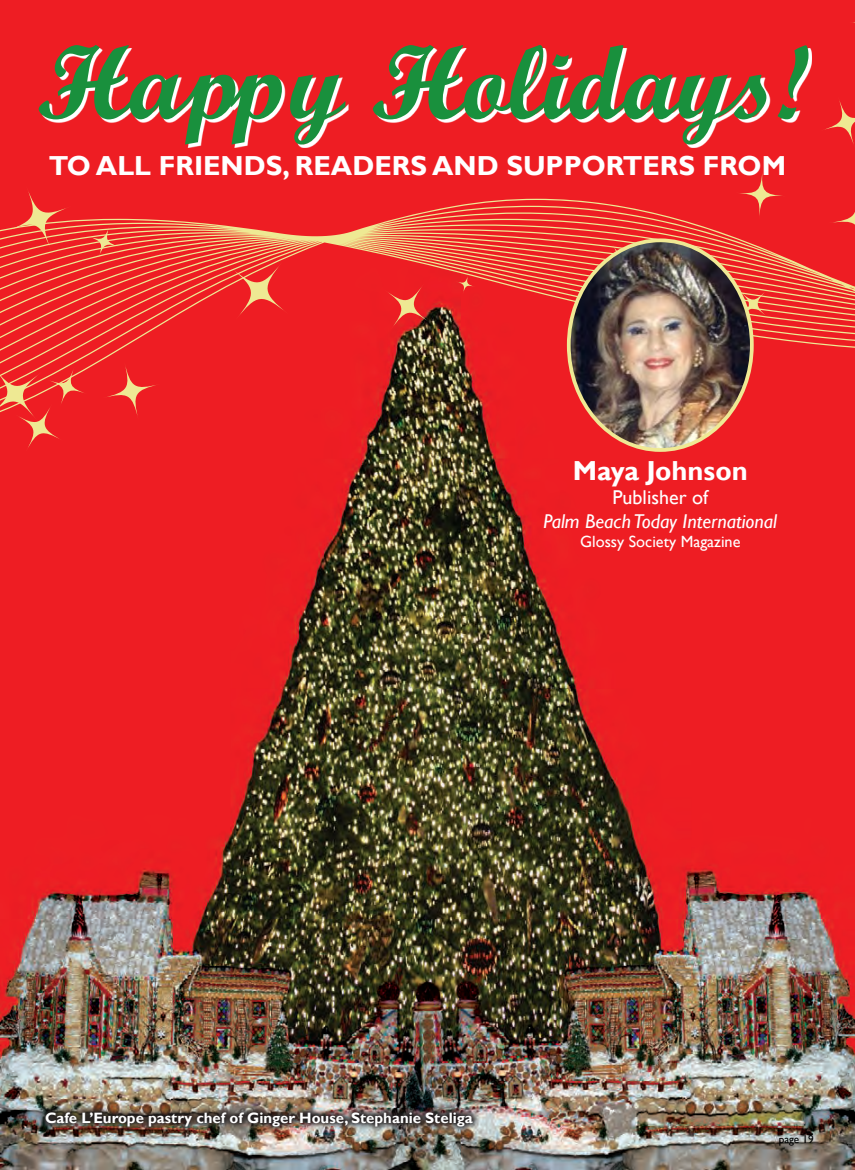
<style>
.page{position:relative;width:855px;height:1170px;background:#fff}
.page>*{position:absolute;margin:0;border:0;box-sizing:border-box;transform-origin:0 0}
.t1{font:105px "Wrexham Script";color:#19903d}
.t2{font:700 27.5px "Gill Sans";color:#fff}
.t3{font:italic 20px "Gill Sans";color:#fff}
.t4{font:20px "Gill Sans";color:#fff}
.t5{font:16.25px "Gill Sans";color:#fff}
.t6{font:700 15px "Gill Sans";color:#fff}
.t7{font:11.25px "Gill Sans";color:#000001}
</style>
<div class="page">
<img style="left:0;top:0;width:855px;height:1170px">
<svg style="left:849px;top:23px;width:6px;height:11px"></svg>
<svg style="left:828px;top:187px;width:27px;height:12px"></svg>
<div style="left:6px;top:186px;width:65px;height:65px;background:#ee1d23;border-radius:20px"></div>
<svg style="left:735px;top:169px;width:51px;height:51px"></svg>
<svg style="left:820px;top:96px;width:35px;height:53px;background:#ee3630"></svg>
<div style="left:15px;top:403px;width:48px;height:49px;background:#ee1d23;border-radius:11px"></div>
<svg style="left:0;top:199px;width:855px;height:241px;background:#e2332e"></svg>
<img style="left:569px;top:240px;width:183px;height:210px">
<div style="left:567px;top:238px;width:187px;height:214px;border:4px solid #efe994;border-radius:50%"></div>
<svg style="left:42px;top:48px;width:770px;height:100px;fill:#ee1d23"></svg>
<img style="left:37px;top:1104px;width:442px;height:29px">
<p class="t1" style="left:36px;top:18px;width:774px">Happy Holidays!</p>
<p class="t2" style="left:49px;top:149px;width:739px">TO ALL FRIENDS, READERS AND SUPPORTERS FROM</p>
<p class="t2" style="left:573px;top:454px;width:176px">Maya Johnson</p>
<p class="t4" style="left:612px;top:485px;width:97px">Publisher of</p>
<p class="t3" style="left:544px;top:509px;width:235px">Palm Beach Today International</p>
<p class="t5" style="left:580px;top:532px;width:162px">Glossy Society Magazine</p>
<p class="t6" style="left:45px;top:1109px;width:429px">Cafe L’Europe pastry chef of Ginger House, Stephanie Steliga</p>
<p class="t7" style="left:779px;top:1132px;width:36px">page 19</p>
</div>
